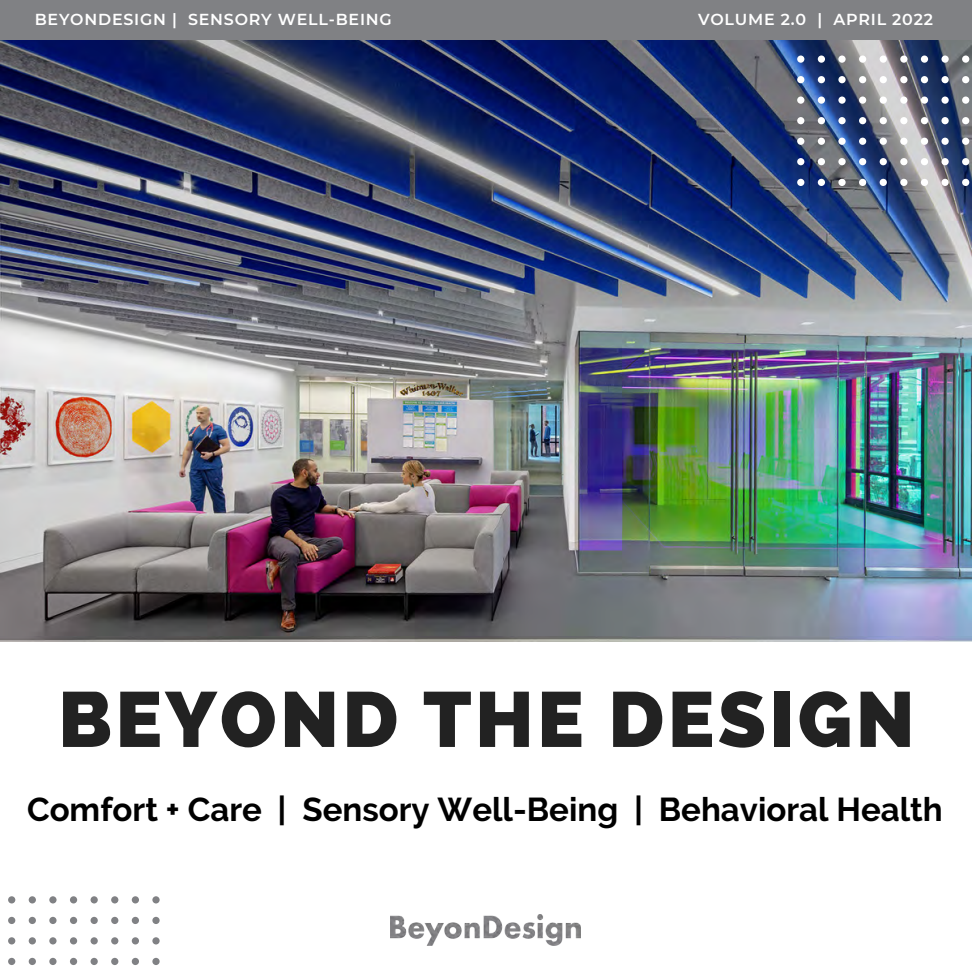
<style>
.page{position:relative;width:972px;height:972px;background:#fff}
.page>*{position:absolute;margin:0;border:0;box-sizing:border-box;transform-origin:0 0}
.t1{font:800 77.85px "Raleway";letter-spacing:.045em;color:#222}
.t2{font:700 33px "Raleway";color:#000}
.t3{font:600 15.9px "Montserrat";letter-spacing:.05em;color:#fff}
</style>
<div class="page">
<img style="left:0;top:39px;width:972px;height:602px">
<div style="left:797px;top:56px;width:7px;height:7px;background:#fff;border-radius:50%"></div>
<div style="left:818px;top:56px;width:7px;height:7px;background:#fff;border-radius:50%"></div>
<div style="left:838px;top:56px;width:8px;height:7px;background:#fff;border-radius:50%"></div>
<div style="left:859px;top:56px;width:7px;height:7px;background:#fff;border-radius:50%"></div>
<div style="left:880px;top:56px;width:7px;height:7px;background:#fff;border-radius:50%"></div>
<div style="left:900px;top:56px;width:7px;height:7px;background:#fff;border-radius:50%"></div>
<div style="left:921px;top:56px;width:7px;height:7px;background:#fff;border-radius:50%"></div>
<div style="left:797px;top:76px;width:7px;height:7px;background:#fff;border-radius:50%"></div>
<div style="left:818px;top:76px;width:7px;height:7px;background:#fff;border-radius:50%"></div>
<div style="left:838px;top:76px;width:8px;height:7px;background:#fff;border-radius:50%"></div>
<div style="left:859px;top:76px;width:7px;height:7px;background:#fff;border-radius:50%"></div>
<div style="left:880px;top:76px;width:7px;height:7px;background:#fff;border-radius:50%"></div>
<div style="left:900px;top:76px;width:7px;height:7px;background:#fff;border-radius:50%"></div>
<div style="left:921px;top:76px;width:7px;height:7px;background:#fff;border-radius:50%"></div>
<div style="left:797px;top:97px;width:7px;height:7px;background:#fff;border-radius:50%"></div>
<div style="left:818px;top:97px;width:7px;height:7px;background:#fff;border-radius:50%"></div>
<div style="left:838px;top:97px;width:8px;height:7px;background:#fff;border-radius:50%"></div>
<div style="left:859px;top:97px;width:7px;height:7px;background:#fff;border-radius:50%"></div>
<div style="left:880px;top:97px;width:7px;height:7px;background:#fff;border-radius:50%"></div>
<div style="left:900px;top:97px;width:7px;height:7px;background:#fff;border-radius:50%"></div>
<div style="left:921px;top:97px;width:7px;height:7px;background:#fff;border-radius:50%"></div>
<div style="left:797px;top:117px;width:7px;height:7px;background:#fff;border-radius:50%"></div>
<div style="left:818px;top:117px;width:7px;height:7px;background:#fff;border-radius:50%"></div>
<div style="left:838px;top:117px;width:8px;height:7px;background:#fff;border-radius:50%"></div>
<div style="left:859px;top:117px;width:7px;height:7px;background:#fff;border-radius:50%"></div>
<div style="left:880px;top:117px;width:7px;height:7px;background:#fff;border-radius:50%"></div>
<div style="left:900px;top:117px;width:7px;height:7px;background:#fff;border-radius:50%"></div>
<div style="left:921px;top:117px;width:7px;height:7px;background:#fff;border-radius:50%"></div>
<div style="left:797px;top:138px;width:7px;height:7px;background:#fff;border-radius:50%"></div>
<div style="left:818px;top:138px;width:7px;height:7px;background:#fff;border-radius:50%"></div>
<div style="left:838px;top:138px;width:8px;height:7px;background:#fff;border-radius:50%"></div>
<div style="left:859px;top:138px;width:7px;height:7px;background:#fff;border-radius:50%"></div>
<div style="left:880px;top:138px;width:7px;height:7px;background:#fff;border-radius:50%"></div>
<div style="left:900px;top:138px;width:7px;height:7px;background:#fff;border-radius:50%"></div>
<div style="left:921px;top:138px;width:7px;height:7px;background:#fff;border-radius:50%"></div>
<div style="left:797px;top:158px;width:7px;height:7px;background:#fff;border-radius:50%"></div>
<div style="left:818px;top:158px;width:7px;height:7px;background:#fff;border-radius:50%"></div>
<div style="left:838px;top:158px;width:8px;height:7px;background:#fff;border-radius:50%"></div>
<div style="left:859px;top:158px;width:7px;height:7px;background:#fff;border-radius:50%"></div>
<div style="left:880px;top:158px;width:7px;height:7px;background:#fff;border-radius:50%"></div>
<div style="left:900px;top:158px;width:7px;height:7px;background:#fff;border-radius:50%"></div>
<div style="left:921px;top:158px;width:7px;height:7px;background:#fff;border-radius:50%"></div>
<div style="left:797px;top:179px;width:7px;height:7px;background:#fff;border-radius:50%"></div>
<div style="left:818px;top:179px;width:7px;height:7px;background:#fff;border-radius:50%"></div>
<div style="left:838px;top:179px;width:8px;height:7px;background:#fff;border-radius:50%"></div>
<div style="left:859px;top:179px;width:7px;height:7px;background:#fff;border-radius:50%"></div>
<div style="left:880px;top:179px;width:7px;height:7px;background:#fff;border-radius:50%"></div>
<div style="left:900px;top:179px;width:7px;height:7px;background:#fff;border-radius:50%"></div>
<div style="left:921px;top:179px;width:7px;height:7px;background:#fff;border-radius:50%"></div>
<div style="left:941px;top:56px;width:8px;height:7px;background:#fff;border-radius:50%"></div>
<div style="left:962px;top:56px;width:7px;height:7px;background:#fff;border-radius:50%"></div>
<div style="left:941px;top:76px;width:8px;height:7px;background:#fff;border-radius:50%"></div>
<div style="left:962px;top:76px;width:7px;height:7px;background:#fff;border-radius:50%"></div>
<div style="left:941px;top:97px;width:8px;height:7px;background:#fff;border-radius:50%"></div>
<div style="left:962px;top:97px;width:7px;height:7px;background:#fff;border-radius:50%"></div>
<div style="left:941px;top:117px;width:8px;height:7px;background:#fff;border-radius:50%"></div>
<div style="left:962px;top:117px;width:7px;height:7px;background:#fff;border-radius:50%"></div>
<div style="left:941px;top:138px;width:8px;height:7px;background:#fff;border-radius:50%"></div>
<div style="left:962px;top:138px;width:7px;height:7px;background:#fff;border-radius:50%"></div>
<div style="left:941px;top:158px;width:8px;height:7px;background:#fff;border-radius:50%"></div>
<div style="left:962px;top:158px;width:7px;height:7px;background:#fff;border-radius:50%"></div>
<div style="left:941px;top:179px;width:8px;height:7px;background:#fff;border-radius:50%"></div>
<div style="left:962px;top:179px;width:7px;height:7px;background:#fff;border-radius:50%"></div>
<div style="left:8px;top:896px;width:7px;height:7px;background:#808184;border-radius:50%"></div>
<div style="left:8px;top:917px;width:7px;height:7px;background:#808184;border-radius:50%"></div>
<div style="left:8px;top:937px;width:7px;height:7px;background:#808184;border-radius:50%"></div>
<div style="left:8px;top:958px;width:7px;height:7px;background:#808184;border-radius:50%"></div>
<div style="left:29px;top:896px;width:7px;height:7px;background:#808184;border-radius:50%"></div>
<div style="left:49px;top:896px;width:8px;height:7px;background:#808184;border-radius:50%"></div>
<div style="left:70px;top:896px;width:7px;height:7px;background:#808184;border-radius:50%"></div>
<div style="left:91px;top:896px;width:7px;height:7px;background:#808184;border-radius:50%"></div>
<div style="left:111px;top:896px;width:7px;height:7px;background:#808184;border-radius:50%"></div>
<div style="left:132px;top:896px;width:7px;height:7px;background:#808184;border-radius:50%"></div>
<div style="left:152px;top:896px;width:8px;height:7px;background:#808184;border-radius:50%"></div>
<div style="left:29px;top:917px;width:7px;height:7px;background:#808184;border-radius:50%"></div>
<div style="left:49px;top:917px;width:8px;height:7px;background:#808184;border-radius:50%"></div>
<div style="left:70px;top:917px;width:7px;height:7px;background:#808184;border-radius:50%"></div>
<div style="left:91px;top:917px;width:7px;height:7px;background:#808184;border-radius:50%"></div>
<div style="left:111px;top:917px;width:7px;height:7px;background:#808184;border-radius:50%"></div>
<div style="left:132px;top:917px;width:7px;height:7px;background:#808184;border-radius:50%"></div>
<div style="left:152px;top:917px;width:8px;height:7px;background:#808184;border-radius:50%"></div>
<div style="left:29px;top:937px;width:7px;height:7px;background:#808184;border-radius:50%"></div>
<div style="left:49px;top:937px;width:8px;height:7px;background:#808184;border-radius:50%"></div>
<div style="left:70px;top:937px;width:7px;height:7px;background:#808184;border-radius:50%"></div>
<div style="left:91px;top:937px;width:7px;height:7px;background:#808184;border-radius:50%"></div>
<div style="left:111px;top:937px;width:7px;height:7px;background:#808184;border-radius:50%"></div>
<div style="left:132px;top:937px;width:7px;height:7px;background:#808184;border-radius:50%"></div>
<div style="left:152px;top:937px;width:8px;height:7px;background:#808184;border-radius:50%"></div>
<div style="left:29px;top:958px;width:7px;height:7px;background:#808184;border-radius:50%"></div>
<div style="left:49px;top:958px;width:8px;height:7px;background:#808184;border-radius:50%"></div>
<div style="left:70px;top:958px;width:7px;height:7px;background:#808184;border-radius:50%"></div>
<div style="left:91px;top:958px;width:7px;height:7px;background:#808184;border-radius:50%"></div>
<div style="left:111px;top:958px;width:7px;height:7px;background:#808184;border-radius:50%"></div>
<div style="left:132px;top:958px;width:7px;height:7px;background:#808184;border-radius:50%"></div>
<div style="left:152px;top:958px;width:8px;height:7px;background:#808184;border-radius:50%"></div>
<div style="left:0;top:0;width:972px;height:39px;background:#808184"></div>
<img style="left:391px;top:915px;width:190px;height:30px">
<p class="t3" style="left:35px;top:9px;width:359px">BEYONDESIGN | SENSORY WELL-BEING</p>
<p class="t3" style="left:698px;top:9px;width:236px">VOLUME 2.0 | APRIL 2022</p>
<p class="t1" style="left:58px;top:674px;width:858px">BEYOND THE DESIGN</p>
<p class="t2" style="left:27px;top:790px;width:917px">Comfort + Care | Sensory Well-Being | Behavioral Health</p>
</div>
